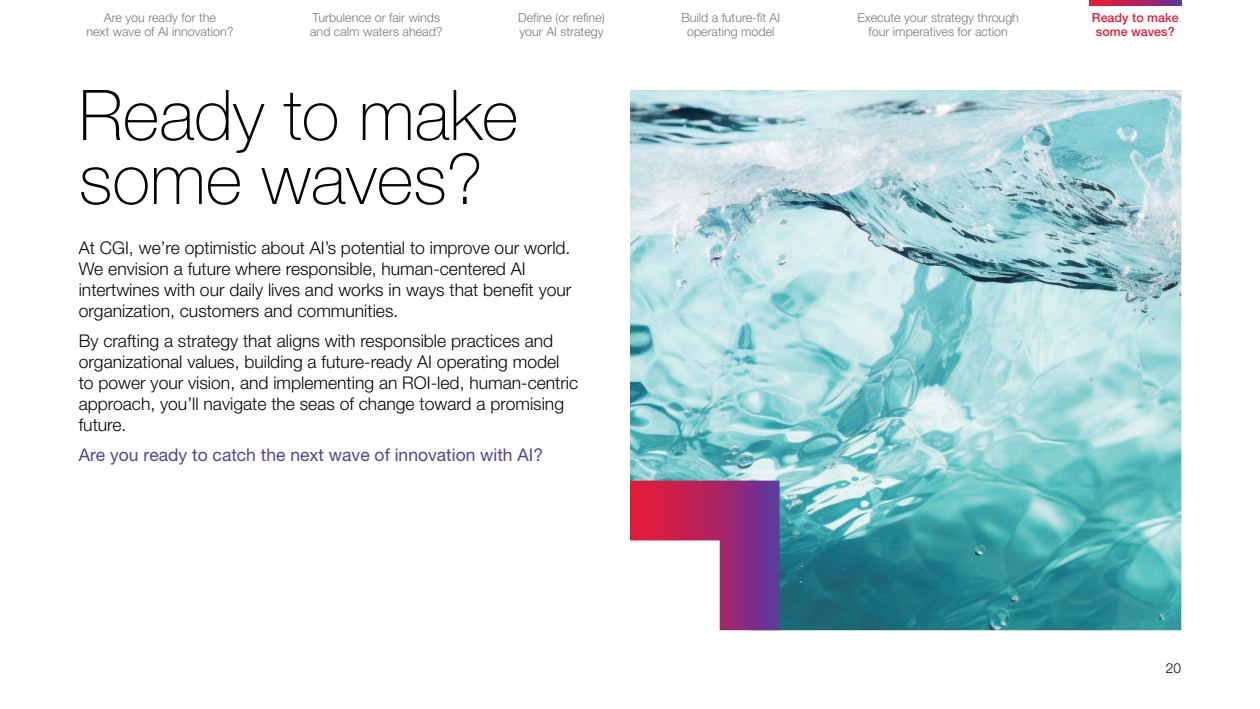
<style>
.page{position:relative;width:1260px;height:709px;background:#fff}
.page>*{position:absolute;margin:0;border:0;box-sizing:border-box;transform-origin:0 0}
.t1{font:100 70px/64px "Helvetica Neue LT Pro";color:#040503}
.t2{font:300 17.5px/21px "Helvetica Neue LT Pro";color:#040503}
.t3{font:17.5px "Helvetica Neue LT Pro";color:#53439b}
.t4{font:300 13.75px "Helvetica Neue LT Pro";color:#040503}
.t5{font:300 12.5px/13.8px "Helvetica Neue LT Pro";color:#77797a;text-align:center}
.t6{font:500 12.5px/13.8px "Helvetica Neue LT Pro";color:#e41c37;text-align:center}
</style>
<div class="page">
<img style="left:630px;top:90px;width:551px;height:540px">
<svg style="left:630px;top:480px;width:150px;height:150px"></svg>
<svg style="left:1089px;top:0;width:92px;height:6px"></svg>
<p class="t5" style="left:86px;top:11px;width:149px">Are you ready for the<br>next wave of AI innovation?</p>
<p class="t5" style="left:310px;top:11px;width:134px;text-align:left">Turbulence or fair winds and calm waters ahead?</p>
<p class="t5" style="left:518px;top:11px;width:88px;text-align:left">Define (or refine) your AI strategy</p>
<p class="t5" style="left:681px;top:11px;width:100px">Build a future-fit AI operating model</p>
<p class="t5" style="left:857px;top:11px;width:163px">Execute your strategy through four imperatives for action</p>
<h1 class="t1" style="left:79px;top:83px;width:441px">Ready to make some waves?</h1>
<p class="t2" style="left:79px;top:237px;width:494px">At CGI, we’re optimistic about AI’s potential to improve our world.<br>We envision a future where responsible, human-centered AI intertwines with our daily lives and works in ways that benefit your organization, customers and communities.</p>
<p class="t2" style="left:79px;top:330px;width:501px">By crafting a strategy that aligns with responsible practices and organizational values, building a future-ready AI operating model to power your vision, and implementing an ROI-led, human-centric approach, you’ll navigate the seas of change toward a promising future.</p>
<p class="t3" style="left:79px;top:445px;width:466px">Are you ready to catch the next wave of innovation with AI?</p>
<p class="t6" style="left:1092px;top:11px;width:88px">Ready to make some waves?</p>
<p class="t4" style="left:1166px;top:660px;width:17px">20</p>
</div>
